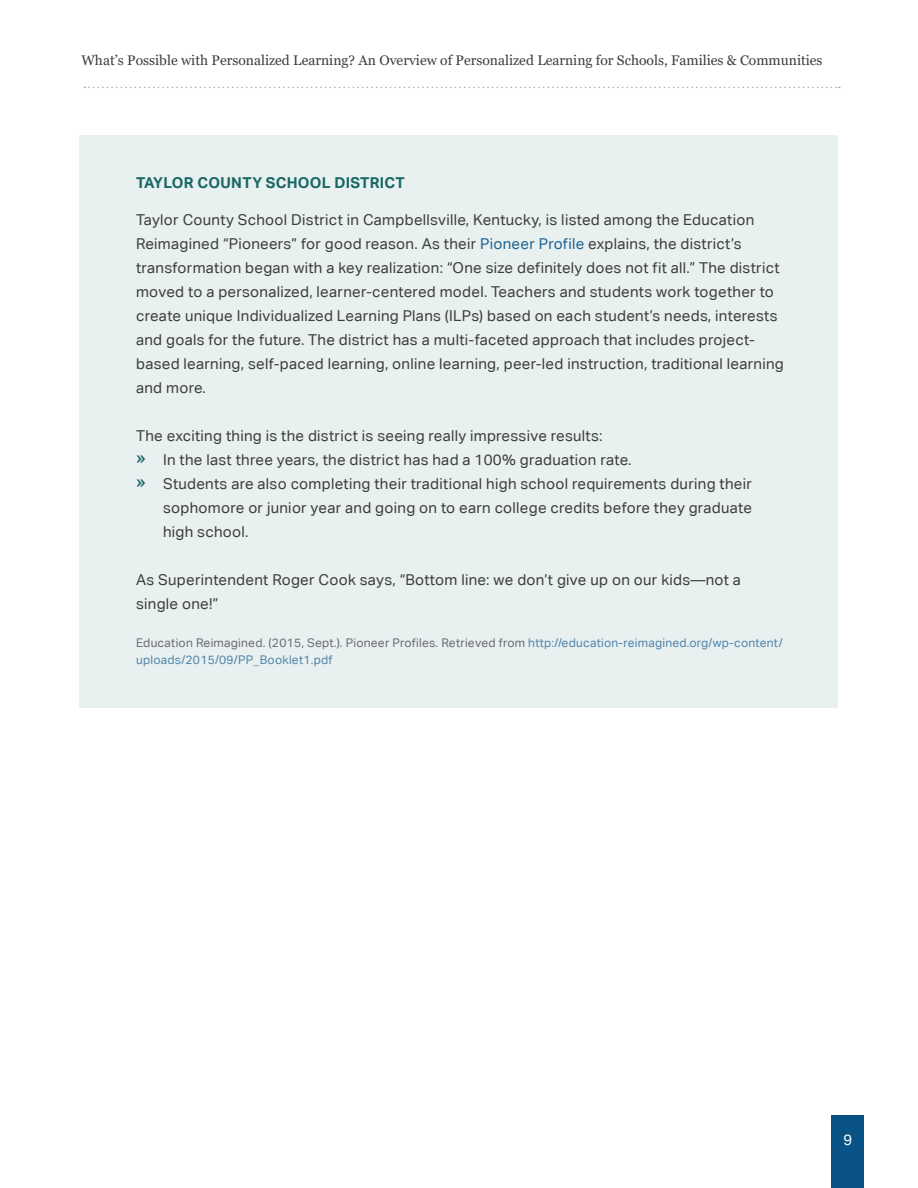
<style>
.page{position:relative;width:918px;height:1188px;background:#fff}
.page>*{position:absolute;margin:0;border:0;box-sizing:border-box;transform-origin:0 0}
.t1{font:15px/24px "Aktiv Grotesk";letter-spacing:.02em;color:#3e3e3f}
.Subhead{font:700 15px "Aktiv Grotesk";letter-spacing:.02em;color:#186765}
.t2{font:15px "Aktiv Grotesk";color:#fff}
.t3{font:13.8px "Georgia";color:#3e3e3f}
.t4{font:12px/16.5px "Aktiv Grotesk";letter-spacing:.02em;color:#5286aa}
.s1{color:#216391}
.s2{font-family:"Calluna Sans";font-weight:900;font-size:18px;color:#186765}
.s3{color:#6c6d70}
</style>
<div class="page">
<svg style="left:84px;top:87px;width:756px;height:1px"></svg>
<div style="left:832px;top:1116px;width:32px;height:72px;background:#085285"></div>
<div style="left:80px;top:135px;width:758px;height:572px;background:#e8f0f0"></div>
<p class="t3" style="left:81px;top:52px;width:743px">What’s Possible with Personalized Learning? An Overview of Personalized Learning for Schools, Families &amp; Communities</p>
<p class="Subhead" style="left:136px;top:173px;width:270px">TAYLOR COUNTY SCHOOL DISTRICT</p>
<p class="t1" style="left:136px;top:208px;width:649px">Taylor County School District in Campbellsville, Kentucky, is listed among the Education Reimagined “Pioneers” for good reason. As their <span class="s1">Pioneer Profile</span> explains, the district’s transformation began with a key realization: “One size definitely does not fit all.” The district moved to a personalized, learner-centered model. Teachers and students work together to create unique Individualized Learning Plans (ILPs) based on each student’s needs, interests and goals for the future. The district has a multi-faceted approach that includes project&shy;based learning, self-paced learning, online learning, peer-led instruction, traditional learning and more.</p>
<p class="t1" style="left:136px;top:424px;width:468px">The exciting thing is the district is seeing really impressive results:</p>
<p class="t1" style="left:136px;top:448px;width:497px"><span class="s2">«</span> In the last three years, the district has had a 100% graduation rate.</p>
<p class="t1" style="left:163px;top:472px;width:590px;text-align:justify;text-indent:-27px"><span class="s2">«</span> Students are also completing their traditional high school requirements during their sophomore or junior year and going on to earn college credits before they graduate high school.</p>
<p class="t1" style="left:136px;top:568px;width:606px">As Superintendent Roger Cook says, “Bottom line: we don’t give up on our kids—not a single one!”</p>
<p class="t4" style="left:136px;top:635px;width:648px"><span class="s3">Education Reimagined. (2015, Sept.). Pioneer Profiles. Retrieved from</span> http://education-reimagined.org/wp-content/ uploads/2015/09/PP_Booklet1.pdf</p>
<p class="t2" style="left:843px;top:1131px;width:10px">9</p>
</div>
